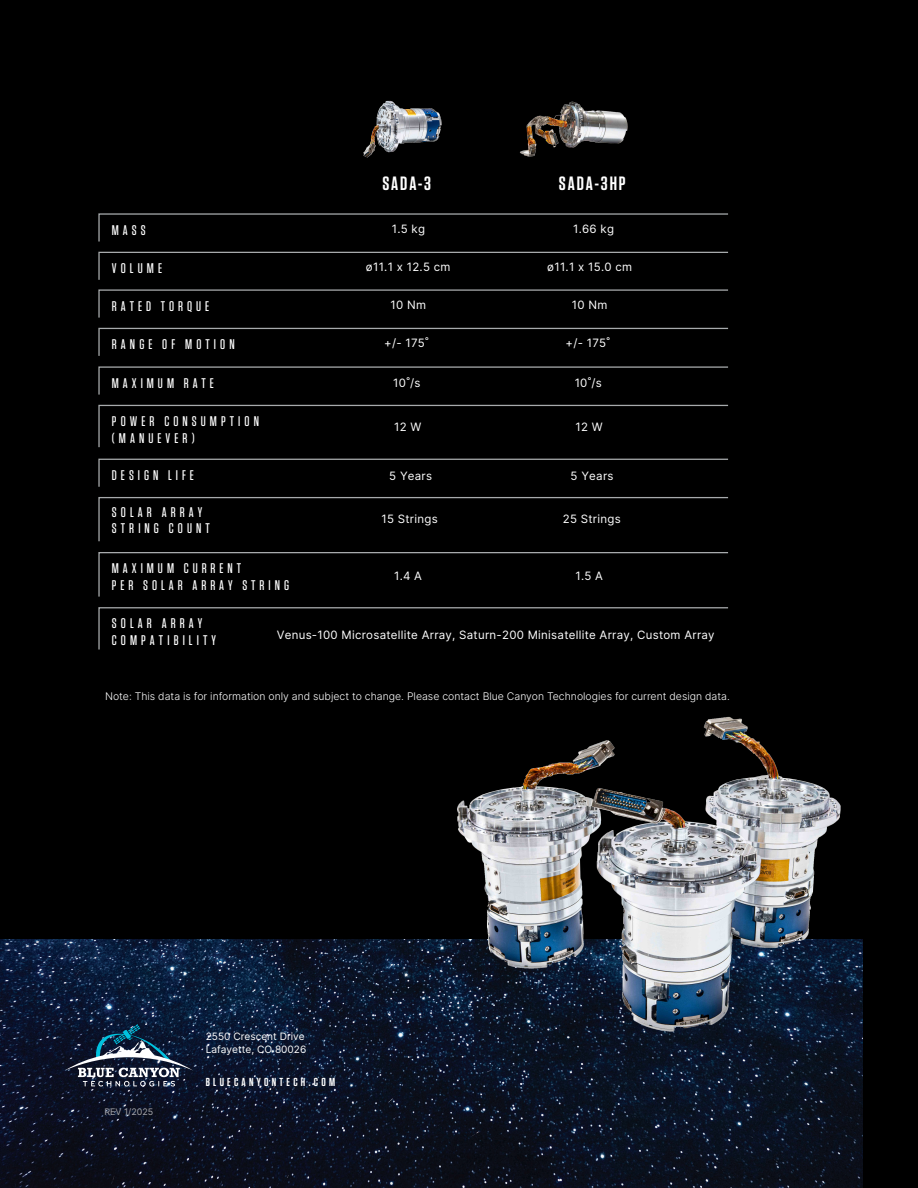
<style>
.page{position:relative;width:918px;height:1188px;background:#000}
.page>*{position:absolute;margin:0;border:0;box-sizing:border-box;transform-origin:0 0}
.t1{font:600 19.2px "Tungsten";letter-spacing:.1em;color:#fff}
.t2{font:500 13.95px/16.8px "Tungsten";letter-spacing:.29em;color:#fff}
.t3{font:11.55px "Inter";letter-spacing:.025em;color:#fff}
.t4{font:600 11.55px "Tungsten";letter-spacing:.285em;color:#fff}
.t5{font:300 10.5px "Inter";color:#fff}
.t6{font:10.2px/13.2px "Inter";color:#fff}
.t7{font:9px "Inter";color:#a8a9ad}
</style>
<div class="page">
<img style="left:0;top:940px;width:862px;height:248px">
<svg style="left:98px;top:251px;width:631px;height:29px"></svg>
<svg style="left:98px;top:213px;width:630px;height:29px"></svg>
<svg style="left:98px;top:327px;width:631px;height:29px"></svg>
<svg style="left:98px;top:289px;width:630px;height:29px"></svg>
<svg style="left:98px;top:404px;width:631px;height:44px"></svg>
<svg style="left:98px;top:366px;width:630px;height:29px"></svg>
<svg style="left:98px;top:497px;width:631px;height:45px"></svg>
<svg style="left:98px;top:458px;width:631px;height:29px"></svg>
<svg style="left:98px;top:607px;width:631px;height:43px"></svg>
<svg style="left:98px;top:552px;width:631px;height:45px"></svg>
<img style="left:318px;top:716px;width:545px;height:398px">
<img style="left:520px;top:101px;width:108px;height:56px">
<img style="left:363px;top:100px;width:79px;height:58px">
<svg style="left:65px;top:1024px;width:128px;height:62px"></svg>
<p class="t2" style="left:112px;top:222px;width:35px">MASS</p>
<p class="t2" style="left:112px;top:260px;width:52px">VOLUME</p>
<h1 class="t1" style="left:382px;top:173px;width:50px">SADA-3</h1>
<p class="t3" style="left:392px;top:221px;width:35px">1.5 kg</p>
<p class="t3" style="left:366px;top:258px;width:86px">ø11.1 x 12.5 cm</p>
<h1 class="t1" style="left:559px;top:173px;width:68px">SADA-3HP</h1>
<p class="t3" style="left:573px;top:221px;width:42px">1.66 kg</p>
<p class="t3" style="left:547px;top:258px;width:86px">ø11.1 x 15.0 cm</p>
<p class="t3" style="left:391px;top:297px;width:37px">10 Nm</p>
<p class="t3" style="left:384px;top:334px;width:46px">+/- 175˚</p>
<p class="t3" style="left:393px;top:375px;width:29px">10˚/s</p>
<p class="t3" style="left:394px;top:418px;width:29px">12 W</p>
<p class="t3" style="left:572px;top:297px;width:37px">10 Nm</p>
<p class="t3" style="left:566px;top:334px;width:46px">+/- 175˚</p>
<p class="t3" style="left:575px;top:375px;width:29px">10˚/s</p>
<p class="t3" style="left:576px;top:418px;width:29px">12 W</p>
<p class="t2" style="left:112px;top:298px;width:99px">RATED TORQUE</p>
<p class="t2" style="left:112px;top:336px;width:124px">RANGE OF MOTION</p>
<p class="t2" style="left:112px;top:375px;width:104px">MAXIMUM RATE</p>
<p class="t2" style="left:112px;top:413px;width:149px">POWER CONSUMPTION (MANUEVER)</p>
<p class="t2" style="left:112px;top:467px;width:84px">DESIGN LIFE</p>
<p class="t2" style="left:112px;top:504px;width:99px">SOLAR ARRAY<br>STRING COUNT</p>
<p class="t2" style="left:112px;top:560px;width:179px">MAXIMUM CURRENT<br>PER SOLAR ARRAY STRING</p>
<p class="t2" style="left:112px;top:615px;width:106px">SOLAR ARRAY<br>COMPATIBILITY</p>
<p class="t3" style="left:389px;top:467px;width:44px">5 Years</p>
<p class="t3" style="left:382px;top:511px;width:58px">15 Strings</p>
<p class="t3" style="left:571px;top:467px;width:44px">5 Years</p>
<p class="t3" style="left:563px;top:511px;width:59px">25 Strings</p>
<p class="t3" style="left:394px;top:568px;width:29px">1.4 A</p>
<p class="t3" style="left:575px;top:568px;width:29px">1.5 A</p>
<p class="t3" style="left:277px;top:626px;width:440px">Venus-100 Microsatellite Array, Saturn-200 Minisatellite Array, Custom Array</p>
<p class="t5" style="left:105px;top:689px;width:626px">Note: This data is for information only and subject to change. Please contact Blue Canyon Technologies for current design data.</p>
<p class="t7" style="left:104px;top:1105px;width:51px">REV 1/2025</p>
<p class="t6" style="left:206px;top:1030px;width:102px">2550 Crescent Drive<br>Lafayette, CO 80026</p>
<p class="t4" style="left:206px;top:1076px;width:131px">BLUECANYONTECH.COM</p>
</div>
